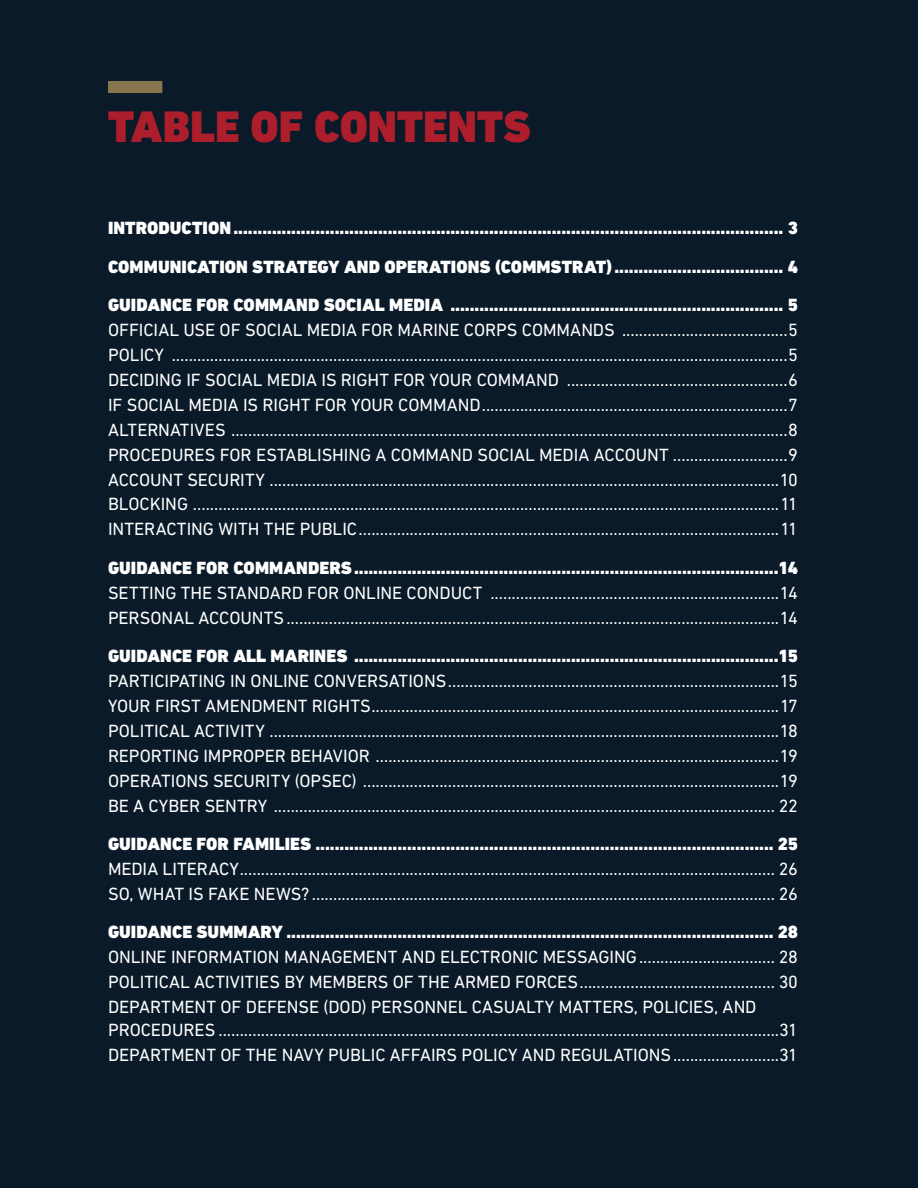
<style>
.page{position:relative;width:918px;height:1188px;background:#0a1a29}
.page>*{position:absolute;margin:0;border:0;box-sizing:border-box;transform-origin:0 0}
.t1{font:900 45px "DIN Next LT Pro";color:#ac1e2c}
.t2{font:18px/24.9px "DIN Next LT Pro";letter-spacing:-.005em;color:#fff;text-align:justify}
.t3{font:900 18px/38.4px "DIN Next LT Pro";letter-spacing:.005em;color:#fff;text-align:justify}
</style>
<div class="page">
<div style="left:108px;top:81px;width:54px;height:12px;background:#86754d"></div>
<h1 class="t1" style="left:108px;top:100px;width:424px">TABLE OF CONTENTS</h1>
<p class="t3" style="left:108px;top:209px;width:691px">INTRODUCTION.................................................................................................................. 3<br>COMMUNICATION STRATEGY AND OPERATIONS (COMMSTRAT)................................... 4<br>GUIDANCE FOR COMMAND SOCIAL MEDIA ..................................................................... 5</p>
<p class="t2" style="left:108px;top:317px;width:692px">OFFICIAL USE OF SOCIAL MEDIA FOR MARINE CORPS COMMANDS .......................................5<br>POLICY .................................................................................................................................................5<br>DECIDING IF SOCIAL MEDIA IS RIGHT FOR YOUR COMMAND ....................................................6<br>IF SOCIAL MEDIA IS RIGHT FOR YOUR COMMAND........................................................................7<br>ALTERNATIVES ...................................................................................................................................8<br>PROCEDURES FOR ESTABLISHING A COMMAND SOCIAL MEDIA ACCOUNT ...........................9<br>ACCOUNT SECURITY ........................................................................................................................10<br>BLOCKING ..........................................................................................................................................11<br>INTERACTING WITH THE PUBLIC...................................................................................................11</p>
<p class="t3" style="left:108px;top:549px;width:692px">GUIDANCE FOR COMMANDERS........................................................................................14</p>
<p class="t2" style="left:108px;top:580px;width:691px">SETTING THE STANDARD FOR ONLINE CONDUCT ....................................................................14<br>PERSONAL ACCOUNTS....................................................................................................................14</p>
<p class="t3" style="left:108px;top:637px;width:691px">GUIDANCE FOR ALL MARINES ........................................................................................15</p>
<p class="t2" style="left:108px;top:668px;width:692px">PARTICIPATING IN ONLINE CONVERSATIONS..............................................................................15<br>YOUR FIRST AMENDMENT RIGHTS................................................................................................17<br>POLITICAL ACTIVITY ........................................................................................................................18<br>REPORTING IMPROPER BEHAVIOR ...............................................................................................19<br>OPERATIONS SECURITY (OPSEC) ..................................................................................................19<br>BE A CYBER SENTRY ...................................................................................................................... 22</p>
<p class="t3" style="left:108px;top:825px;width:691px">GUIDANCE FOR FAMILIES ............................................................................................... 25</p>
<p class="t2" style="left:108px;top:856px;width:692px">MEDIA LITERACY.............................................................................................................................. 26<br>SO, WHAT IS FAKE NEWS? ............................................................................................................. 26</p>
<p class="t3" style="left:108px;top:913px;width:692px">GUIDANCE SUMMARY ..................................................................................................... 28</p>
<p class="t2" style="left:108px;top:945px;width:692px">ONLINE INFORMATION MANAGEMENT AND ELECTRONIC MESSAGING................................ 28<br>POLITICAL ACTIVITIES BY MEMBERS OF THE ARMED FORCES.............................................. 30<br>DEPARTMENT OF DEFENSE (DOD) PERSONNEL CASUALTY MATTERS, POLICIES, AND</p>
<p class="t2" style="left:108px;top:1017px;width:692px">PROCEDURES ....................................................................................................................................31<br>DEPARTMENT OF THE NAVY PUBLIC AFFAIRS POLICY AND REGULATIONS.........................31</p>
</div>
